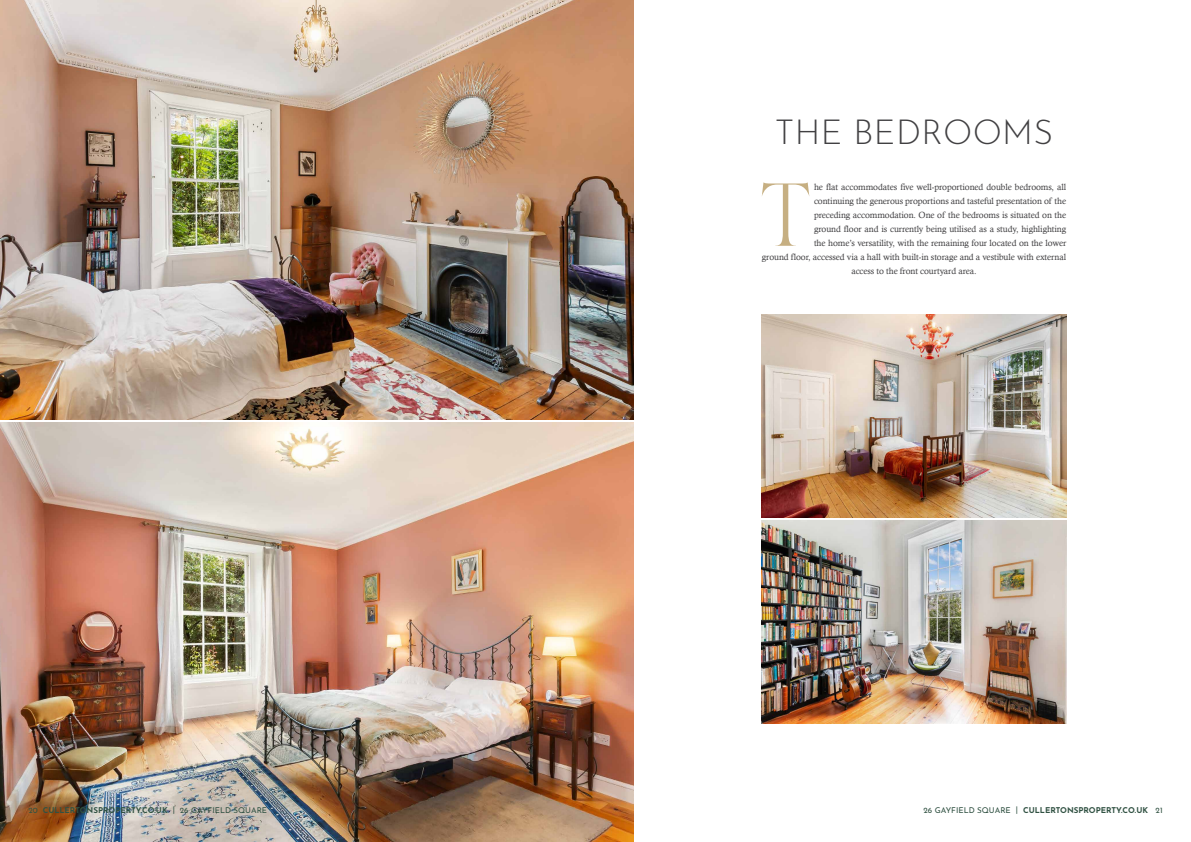
<style>
.page{position:relative;width:1191px;height:842px;background:#fff}
.page>*{position:absolute;margin:0;border:0;box-sizing:border-box;transform-origin:0 0}
.t1{font:300 89.2px "Calista";color:#c6af82}
.t2{font:300 34px "Josefin Sans";letter-spacing:.01em;color:#414042}
.t3{font:9px "Calisto";letter-spacing:-.01em;color:#414042}
.t4{font:700 8px "Josefin Sans";color:#315243}
.s1{font-weight:400}
</style>
<div class="page">
<img style="left:0;top:0;width:633px;height:419px">
<img style="left:0;top:422px;width:633px;height:420px">
<img style="left:762px;top:315px;width:304px;height:203px">
<img style="left:762px;top:520px;width:304px;height:203px">
<p class="t2" style="left:774px;top:106px;width:280px">THE BEDROOMS</p>
<p class="t1" style="left:760px;top:163px;width:53px">T</p>
<p class="t3" style="left:814px;top:181px;width:254px">he flat accommodates five well-proportioned double bedrooms, all</p>
<p class="t3" style="left:814px;top:195px;width:254px">continuing the generous proportions and tasteful presentation of the</p>
<p class="t3" style="left:814px;top:209px;width:254px">preceding accommodation. One of the bedrooms is situated on the</p>
<p class="t3" style="left:814px;top:223px;width:254px">ground floor and is currently being utilised as a study, highlighting</p>
<p class="t3" style="left:814px;top:237px;width:254px">the home’s versatility, with the remaining four located on the lower</p>
<p class="t3" style="left:762px;top:251px;width:306px">ground floor, accessed via a hall with built-in storage and a vestibule with external</p>
<p class="t3" style="left:851px;top:265px;width:127px">access to the front courtyard area.</p>
<p class="t4" style="left:28px;top:803px;width:240px"><span class="s1">20</span> CULLERTONSPROPERTY.CO.UK <span class="s1">| 26 GAYFIELD SQUARE</span></p>
<p class="t4" style="left:923px;top:803px;width:240px"><span class="s1">26 GAYFIELD SQUARE |</span> CULLERTONSPROPERTY.CO.UK <span class="s1">21</span></p>
</div>
